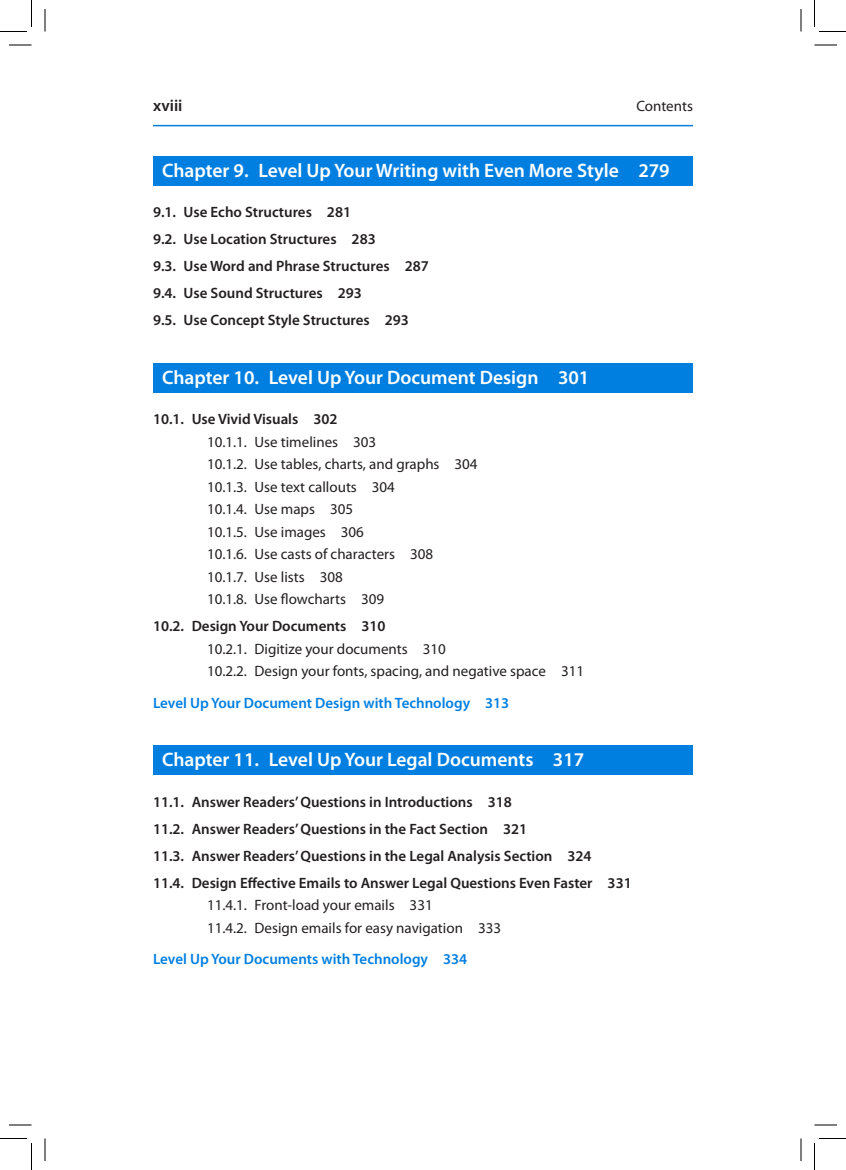
<style>
.page{position:relative;width:846px;height:1170px;background:#fff}
.page>*{position:absolute;margin:0;border:0;box-sizing:border-box;transform-origin:0 0}
.C_CHT{font:600 19.5px "Myriad Pro";color:#fff}
.t1{font:600 16.5px "Myriad Pro";color:#231f20}
.C_H1{font:600 15px "Myriad Pro";color:#231f20}
.C_H2{font:15px "Myriad Pro";color:#231f20}
.C_BX2_TI{font:600 15px "Myriad Pro";color:#007fe1}
</style>
<div class="page">
<hr style="left:153px;top:125px;width:540px;height:1px;background:#007fe1">
<div style="left:153px;top:156px;width:540px;height:30px;background:#007fe1"></div>
<div style="left:153px;top:363px;width:540px;height:30px;background:#007fe1"></div>
<div style="left:153px;top:745px;width:540px;height:30px;background:#007fe1"></div>
<svg style="left:9px;top:45px;width:23px;height:1px"></svg>
<svg style="left:814px;top:45px;width:23px;height:1px"></svg>
<svg style="left:9px;top:1125px;width:23px;height:1px"></svg>
<svg style="left:814px;top:1125px;width:23px;height:1px"></svg>
<svg style="left:45px;top:9px;width:1px;height:23px"></svg>
<svg style="left:45px;top:1138px;width:1px;height:23px"></svg>
<svg style="left:801px;top:9px;width:1px;height:23px"></svg>
<svg style="left:801px;top:1138px;width:1px;height:23px"></svg>
<svg style="left:0;top:0;width:32px;height:32px"></svg>
<svg style="left:0;top:1138px;width:32px;height:32px"></svg>
<svg style="left:814px;top:0;width:32px;height:32px"></svg>
<svg style="left:814px;top:1138px;width:32px;height:32px"></svg>
<p class="t1" style="left:153px;top:95px;width:31px">xviii</p>
<p class="C_H2" style="left:636px;top:97px;width:58px">Contents</p>
<p class="C_CHT" style="left:162px;top:158px;width:509px">Chapter 9. Level Up Your Writing with Even More Style 279</p>
<p class="C_H1" style="left:153px;top:203px;width:200px">9.1. Use Echo Structures 281</p>
<p class="C_H1" style="left:153px;top:230px;width:224px">9.2. Use Location Structures 283</p>
<p class="C_H1" style="left:153px;top:257px;width:277px">9.3. Use Word and Phrase Structures 287</p>
<p class="C_H1" style="left:153px;top:284px;width:210px">9.4. Use Sound Structures 293</p>
<p class="C_H1" style="left:153px;top:311px;width:257px">9.5. Use Concept Style Structures 293</p>
<p class="C_CHT" style="left:162px;top:365px;width:429px">Chapter 10. Level Up Your Document Design 301</p>
<p class="C_H1" style="left:153px;top:410px;width:186px">10.1. Use Vivid Visuals 302</p>
<p class="C_H2" style="left:207px;top:432px;width:171px">10.1.1. Use timelines 303</p>
<p class="C_H2" style="left:207px;top:455px;width:272px">10.1.2. Use tables, charts, and graphs 304</p>
<p class="C_H2" style="left:207px;top:477px;width:189px">10.1.3. Use text callouts 304</p>
<p class="C_H2" style="left:207px;top:500px;width:148px">10.1.4. Use maps 305</p>
<p class="C_H2" style="left:207px;top:522px;width:159px">10.1.5. Use images 306</p>
<p class="C_H2" style="left:207px;top:545px;width:228px">10.1.6. Use casts of characters 308</p>
<p class="C_H2" style="left:207px;top:567px;width:137px">10.1.7. Use lists 308</p>
<p class="C_H2" style="left:207px;top:590px;width:179px">10.1.8. Use flowcharts 309</p>
<p class="C_H1" style="left:153px;top:617px;width:234px">10.2. Design Your Documents 310</p>
<p class="C_H2" style="left:207px;top:639px;width:240px">10.2.1. Digitize your documents 310</p>
<p class="C_H2" style="left:207px;top:662px;width:379px">10.2.2. Design your fonts, spacing, and negative space 311</p>
<p class="C_BX2_TI" style="left:153px;top:693px;width:358px">Level Up Your Document Design with Technology 313</p>
<p class="C_CHT" style="left:162px;top:747px;width:424px">Chapter 11. Level Up Your Legal Documents 317</p>
<p class="C_H1" style="left:153px;top:792px;width:360px">11.1. Answer Readers’ Questions in Introductions 318</p>
<p class="C_H1" style="left:153px;top:819px;width:376px">11.2. Answer Readers’ Questions in the Fact Section 321</p>
<p class="C_H1" style="left:153px;top:846px;width:440px">11.3. Answer Readers’ Questions in the Legal Analysis Section 324</p>
<p class="C_H1" style="left:153px;top:873px;width:480px">11.4. Design Effective Emails to Answer Legal Questions Even Faster 331</p>
<p class="C_H2" style="left:207px;top:896px;width:227px">11.4.1. Front-load your emails 331</p>
<p class="C_H2" style="left:207px;top:918px;width:296px">11.4.2. Design emails for easy navigation 333</p>
<p class="C_BX2_TI" style="left:153px;top:950px;width:316px">Level Up Your Documents with Technology 334</p>
</div>
